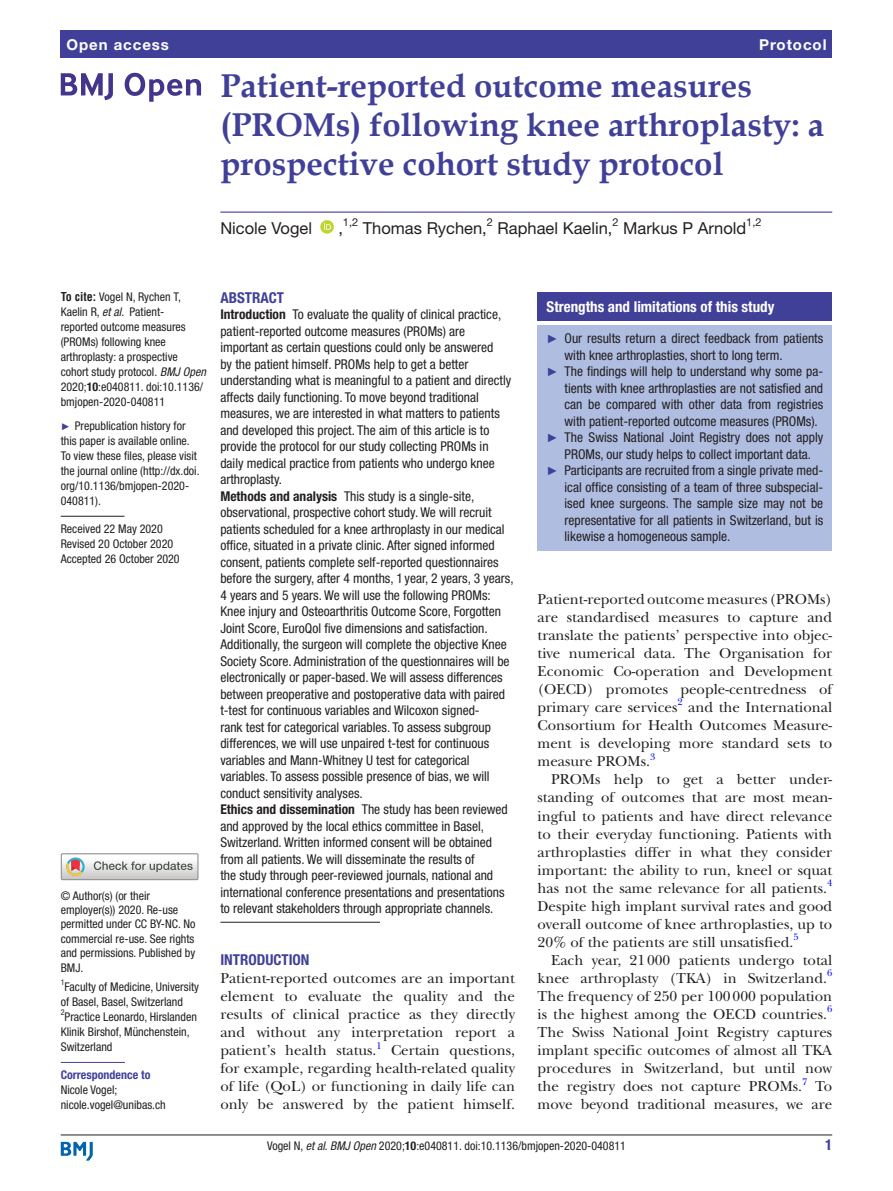
<style>
.page{position:relative;width:893px;height:1191px;background:#fff}
.page>*{position:absolute;margin:0;border:0;box-sizing:border-box;transform-origin:0 0}
.t1{font:700 33px/39px "Book Antiqua";color:#414099}
.t2{font:16.5px "Helvetica Neue LT Std";color:#231f20}
.t3{font:15px/18px "New Baskerville";color:#231f20;text-align:justify}
.t4{font:700 condensed 15px "Helvetica Neue LT Std";color:#fff}
.t5{font:700 condensed 15px "Helvetica Neue LT Std";color:#414099}
.t6{font:700 15px "Helvetica Neue LT Std";letter-spacing:.065em;color:#fff}
.t7{font:condensed 13.5px/16.5px "Helvetica Neue LT Std";color:#231f20}
.t8{font:condensed 12px/15px "Helvetica Neue LT Std";color:#231f20}
.t9{font:700 condensed 12px "Helvetica Neue LT Std";color:#414099}
.t10{font:10.95px "Helvetica Neue LT Std";color:#231f20}
.t11{font:9.9px "New Baskerville";color:#00f}
.t12{font:condensed 7.95px "Helvetica Neue LT Std";color:#231f20}
.s1{font-family:"Helvetica LT Std";font-weight:700}
.s2{font-style:italic}
.s3{font-weight:700}
.s4{font-family:"Arial";font-stretch:normal;font-size:9.75px;color:#414099}
.s5{font-family:"Arial";font-stretch:normal;font-size:12px;color:#414099}
</style>
<div class="page">
<hr style="left:61px;top:1134px;width:771px;height:1px;background:#231f20">
<svg style="left:61px;top:1141px;width:32px;height:19px"></svg>
<div style="left:61px;top:31px;width:771px;height:27px;background:#414099"></div>
<hr style="left:220px;top:211px;width:612px;height:2px;background:#414099">
<svg style="left:320px;top:220px;width:14px;height:14px"></svg>
<hr style="left:61px;top:516px;width:64px;height:1px;background:#231f20">
<hr style="left:61px;top:1062px;width:64px;height:1px;background:#414099">
<svg style="left:61px;top:73px;width:52px;height:27px"></svg>
<svg style="left:125px;top:73px;width:76px;height:29px"></svg>
<div style="left:61px;top:853px;width:138px;height:27px;border:1px solid #969090"></div>
<svg style="left:61px;top:853px;width:137px;height:26px"></svg>
<hr style="left:220px;top:922px;width:160px;height:1px;background:#231f20">
<div style="left:538px;top:292px;width:294px;height:29px;background:#414099"></div>
<div style="left:538px;top:325px;width:294px;height:225px;background:#afbde1"></div>
<p class="t6" style="left:66px;top:35px;width:104px">Open access</p>
<p class="t6" style="left:759px;top:35px;width:69px">Protocol</p>
<h1 class="t1" style="left:220px;top:66px;width:605px">Patient-reported outcome measures (PROMs) following knee arthroplasty: a prospective cohort study protocol</h1>
<p class="t2" style="left:220px;top:218px;width:93px">Nicole Vogel</p>
<p class="t2" style="left:338px;top:218px;width:6px">,</p>
<p class="t10" style="left:343px;top:216px;width:17px">1,2</p>
<p class="t2" style="left:363px;top:218px;width:126px">Thomas Rychen,</p>
<p class="t10" style="left:487px;top:216px;width:8px">2</p>
<p class="t2" style="left:498px;top:218px;width:116px">Raphael Kaelin,</p>
<p class="t10" style="left:612px;top:216px;width:8px">2</p>
<p class="t2" style="left:623px;top:218px;width:125px">Markus P Arnold</p>
<p class="t10" style="left:746px;top:216px;width:17px">1,2</p>
<p class="t8" style="left:61px;top:289px;width:147px"><span class="s1">To cite:</span> Vogel N, Rychen T,<br>Kaelin R, <span class="s2">et al</span>. Patient-<br>reported outcome measures (PROMs) following knee arthroplasty: a prospective cohort study protocol. <span class="s2">BMJ Open<br></span>2020;<span class="s3">10</span>:e040811. doi:10.1136/ bmjopen-2020-040811</p>
<p class="t8" style="left:61px;top:418px;width:140px"><span class="s4">►</span> Prepublication history for this paper is available online.<br>To view these files, please visit the journal online (http://dx.doi. org/10.1136/bmjopen-2020-<br>040811).</p>
<p class="t8" style="left:61px;top:521px;width:120px">Received 22 May 2020<br>Revised 20 October 2020<br>Accepted 26 October 2020</p>
<p class="t8" style="left:61px;top:888px;width:136px;line-height:14.4px">© Author(s) (or their employer(s)) 2020. Re-use permitted under CC BY-NC. No commercial re-use. See rights and permissions. Published by<br>BMJ.</p>
<p class="t12" style="left:61px;top:978px;width:5px">1</p>
<p class="t8" style="left:61px;top:979px;width:140px;text-indent:4px">Faculty of Medicine, University of Basel, Basel, Switzerland<br><sup>2</sup>Practice Leonardo, Hirslanden<br>Klinik Birshof, Münchenstein,<br>Switzerland</p>
<p class="t9" style="left:61px;top:1067px;width:91px">Correspondence to</p>
<p class="t8" style="left:61px;top:1082px;width:107px">Nicole Vogel; nicole.vogel@unibas.ch</p>
<p class="t5" style="left:220px;top:288px;width:65px">ABSTRACT</p>
<p class="t7" style="left:220px;top:306px;width:295px"><span class="s3">Introduction</span> To evaluate the quality of clinical practice, patient-reported outcome measures (PROMs) are important as certain questions could only be answered<br>by the patient himself. PROMs help to get a better understanding what is meaningful to a patient and directly affects daily functioning. To move beyond traditional measures, we are interested in what matters to patients and developed this project. The aim of this article is to provide the protocol for our study collecting PROMs in daily medical practice from patients who undergo knee arthroplasty.<br><span class="s3">Methods and analysis</span> This study is a single-site, observational, prospective cohort study. We will recruit patients scheduled for a knee arthroplasty in our medical office, situated in a private clinic. After signed informed consent, patients complete self-reported questionnaires before the surgery, after 4 months, 1 year, 2 years, 3 years, 4 years and 5 years. We will use the following PROMs:<br>Knee injury and Osteoarthritis Outcome Score, Forgotten Joint Score, EuroQol five dimensions and satisfaction.<br>Additionally, the surgeon will complete the objective Knee Society Score. Administration of the questionnaires will be electronically or paper-based. We will assess differences between preoperative and postoperative data with paired t-test for continuous variables and Wilcoxon signed-<br>rank test for categorical variables. To assess subgroup differences, we will use unpaired t-test for continuous variables and Mann-Whitney U test for categorical variables. To assess possible presence of bias, we will conduct sensitivity analyses.<br><span class="s3">Ethics and dissemination</span> The study has been reviewed and approved by the local ethics committee in Basel, Switzerland. Written informed consent will be obtained from all patients. We will disseminate the results of<br>the study through peer-reviewed journals, national and international conference presentations and presentations to relevant stakeholders through appropriate channels.</p>
<p class="t5" style="left:220px;top:951px;width:91px">INTRODUCTION</p>
<p class="t3" style="left:220px;top:969px;width:296px">Patient-reported outcomes are an important element to evaluate the quality and the results of clinical practice as they directly and without any interpretation report a patient’s health status.</p>
<p class="t11" style="left:377px;top:1039px;width:7px">1</p>
<p class="t3" style="left:220px;top:1041px;width:296px;text-indent:171px">Certain questions, for example, regarding health-related quality of life (QoL) or functioning in daily life can only be answered by the patient himself.</p>
<p class="t4" style="left:547px;top:297px;width:229px">Strengths and limitations of this study</p>
<p class="t7" style="left:547px;top:330px;width:278px"><span class="s5">►</span> Our results return a direct feedback from patients</p>
<p class="t7" style="left:565px;top:347px;width:220px">with knee arthroplasties, short to long term.</p>
<p class="t7" style="left:547px;top:363px;width:278px"><span class="s5">►</span> The findings will help to understand why some pa-</p>
<p class="t7" style="left:565px;top:380px;width:260px">tients with knee arthroplasties are not satisfied and</p>
<p class="t7" style="left:565px;top:396px;width:260px">can be compared with other data from registries</p>
<p class="t7" style="left:565px;top:413px;width:255px">with patient-reported outcome measures (PROMs).</p>
<p class="t7" style="left:547px;top:429px;width:278px"><span class="s5">►</span> The Swiss National Joint Registry does not apply</p>
<p class="t7" style="left:565px;top:446px;width:248px">PROMs, our study helps to collect important data.</p>
<p class="t7" style="left:547px;top:462px;width:278px"><span class="s5">►</span> Participants are recruited from a single private med-</p>
<p class="t7" style="left:565px;top:479px;width:260px">ical office consisting of a team of three subspecial-</p>
<p class="t7" style="left:565px;top:495px;width:260px">ised knee surgeons. The sample size may not be</p>
<p class="t7" style="left:565px;top:512px;width:260px">representative for all patients in Switzerland, but is</p>
<p class="t7" style="left:565px;top:528px;width:167px">likewise a homogeneous sample.</p>
<p class="t3" style="left:538px;top:590px;width:296px">Patient-reported outcome measures (PROMs) are standardised measures to capture and translate the patients’ perspective into objec&shy;tive numerical data. The Organisation for Economic Co-operation and Development (OECD) promotes people-centredness of primary care services<sup>2</sup> and the International Consortium for Health Outcomes Measure&shy;ment is developing more standard sets to measure PROMs.</p>
<p class="t11" style="left:650px;top:750px;width:7px">3</p>
<p class="t3" style="left:538px;top:770px;width:296px;text-indent:14px">PROMs help to get a better under&shy;standing of outcomes that are most mean&shy;ingful to patients and have direct relevance to their everyday functioning. Patients with arthroplasties differ in what they consider important: the ability to run, kneel or squat has not the same relevance for all patients.<sup>4<br></sup>Despite high implant survival rates and good overall outcome of knee arthroplasties, up to 20% of the patients are still unsatisfied.</p>
<p class="t11" style="left:793px;top:931px;width:7px">5</p>
<p class="t3" style="left:538px;top:951px;width:296px;text-indent:14px">Each year, 21000 patients undergo total knee arthroplasty (TKA) in Switzerland.</p>
<p class="t11" style="left:827px;top:967px;width:7px">6</p>
<p class="t3" style="left:538px;top:987px;width:296px">The frequency of 250 per 100000 population is the highest among the OECD countries.<sup>6<br></sup>The Swiss National Joint Registry captures implant specific outcomes of almost all TKA procedures in Switzerland, but until now the registry does not capture PROMs.</p>
<p class="t11" style="left:802px;top:1075px;width:7px">7</p>
<p class="t3" style="left:538px;top:1077px;width:296px;text-align:right">To<br>move beyond traditional measures, we are</p>
<p class="t8" style="left:267px;top:1137px;width:360px">Vogel N, <span class="s2">et al</span>. <span class="s2">BMJ Open</span> 2020;<span class="s3">10</span>:e040811. doi:10.1136/bmjopen-2020-040811</p>
<p class="t5" style="left:825px;top:1135px;width:9px">1</p>
</div>
